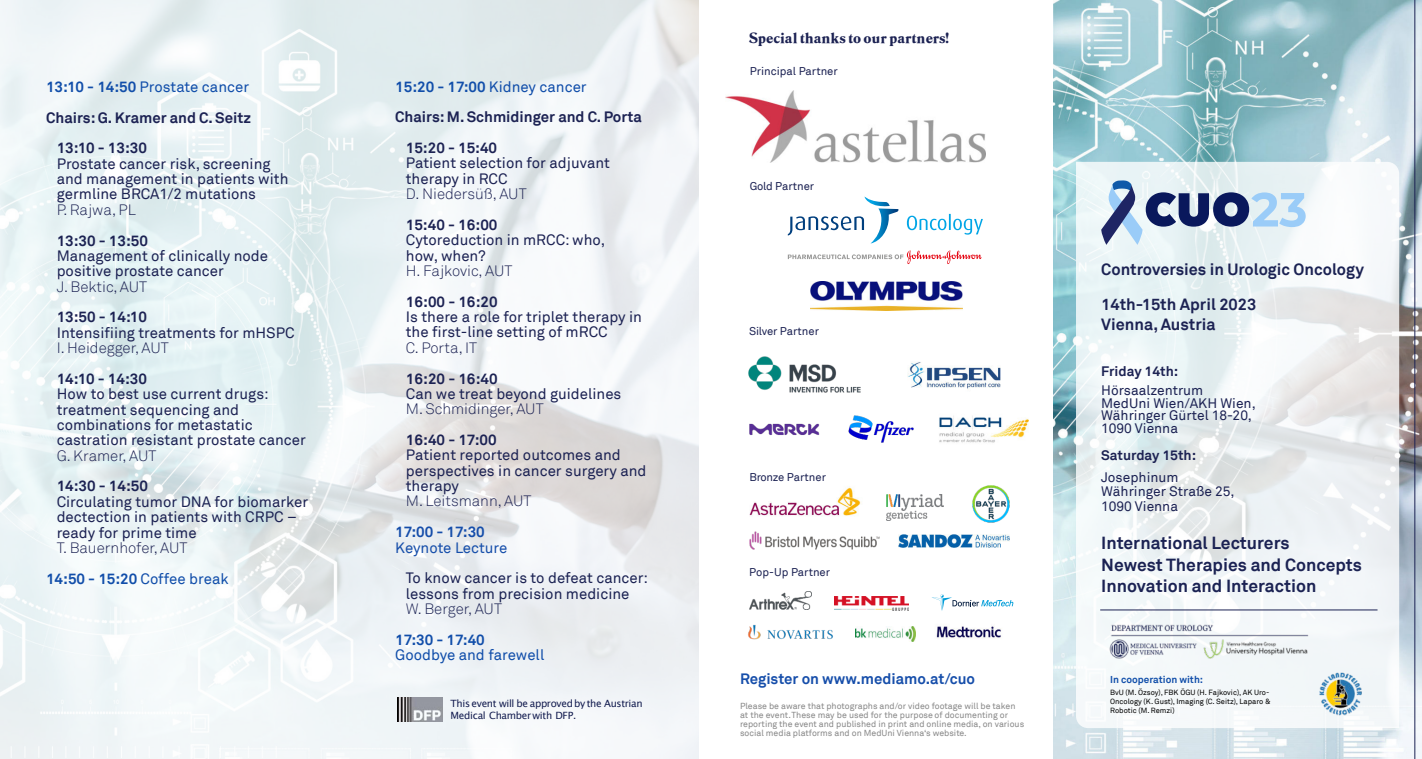
<style>
.page{position:relative;width:1422px;height:759px;background:#fff}
.page>*{position:absolute;margin:0;border:0;box-sizing:border-box;transform-origin:0 0}
.t1{font:700 17.5px/21.6px "Akkurat";color:#1b2253}
.t2{font:700 16.25px/20px "Akkurat";color:#1c2253}
.t3{font:700 16.25px "Akkurat";color:#1b2253}
.t4{font:15px/15.4px "Akkurat";color:#1c2253}
.t5{font:700 15px "Akkurat";color:#1c2253}
.t6{font:300 15px/30.8px "Akkurat";color:#1c2253}
.t7{font:15px "Akkurat";color:#114eaa}
.t8{font:15px/15.4px "Akkurat";color:#1b2253}
.t9{font:700 15px "Akkurat";color:#164eaa}
.t10{font:15px "Danton";color:#1c2253}
.t11{font:15px "Akkurat";letter-spacing:-.005em;color:#164eaa}
.t12{font:300 15px "Akkurat";color:#1b2253}
.t13{font:700 15px "Akkurat";color:#114eaa}
.t14{font:13.75px/12.8px "Akkurat";color:#1c2253}
.t15{font:700 13.75px "Akkurat";color:#1c2253}
.t16{font:11.25px "Akkurat";color:#1c2253}
.t17{font:10px/12px "Lucida Grande";letter-spacing:-.03em;color:#141d50}
.t18{font:700 10px "Akkurat";color:#114eaa}
.t19{font:8.75px/8.8px "Akkurat";color:#878787}
.t20{font:7.5px/9px "Akkurat";color:#000}
.s1{font-weight:700}
.s2{color:#1b2253}
.s3{font-weight:700;color:#114eaa}
.s4{font-weight:400;color:#114eaa}
</style>
<div class="page">
<img style="left:0;top:0;width:698px;height:758px">
<img style="left:748px;top:624px;width:85px;height:16px">
<img style="left:886px;top:494px;width:58px;height:26px">
<img style="left:725px;top:91px;width:260px;height:71px">
<img style="left:749px;top:531px;width:131px;height:18px">
<svg style="left:788px;top:250px;width:193px;height:14px"></svg>
<svg style="left:907px;top:214px;width:76px;height:20px"></svg>
<svg style="left:788px;top:196px;width:110px;height:47px"></svg>
<img style="left:748px;top:356px;width:113px;height:37px">
<img style="left:907px;top:362px;width:94px;height:27px">
<img style="left:749px;top:487px;width:112px;height:30px">
<img style="left:855px;top:626px;width:60px;height:15px">
<img style="left:1053px;top:0;width:368px;height:758px">
<svg style="left:1076px;top:162px;width:323px;height:565px;fill:#edf4f6"></svg>
<hr style="left:1100px;top:609px;width:277px;height:1px;background:#1c2253">
<img style="left:1298px;top:639px;width:80px;height:113px">
<hr style="left:1414px;top:0;width:1px;height:758px;background:#1b2253">
<img style="left:1055px;top:602px;width:314px;height:90px">
<svg style="left:1101px;top:180px;width:204px;height:65px;background:#aebed3"></svg>
<img style="left:936px;top:626px;width:65px;height:13px">
<img style="left:397px;top:697px;width:46px;height:24px">
<img style="left:750px;top:591px;width:61px;height:18px">
<img style="left:972px;top:485px;width:37px;height:38px">
<img style="left:749px;top:415px;width:165px;height:28px">
<svg style="left:932px;top:594px;width:81px;height:17px"></svg>
<img style="left:939px;top:416px;width:90px;height:27px">
<img style="left:898px;top:534px;width:111px;height:13px">
<img style="left:810px;top:281px;width:152px;height:29px">
<img style="left:834px;top:596px;width:74px;height:14px">
<p class="t7" style="left:46px;top:81px;width:205px"><span class="s1">13:10 - 14:50</span> Prostate cancer</p>
<p class="t5" style="left:46px;top:112px;width:206px">Chairs:G. Kramer and C. Seitz</p>
<p class="t5" style="left:57px;top:142px;width:92px">13:10 - 13:30</p>
<p class="t4" style="left:57px;top:157px;width:233px">Prostate cancer risk, screening and management in patients with germline BRCA1/2 mutations</p>
<p class="t6" style="left:57px;top:195px;width:81px">P. Rajwa, PL</p>
<p class="t5" style="left:57px;top:234px;width:93px">13:30 - 13:50</p>
<p class="t4" style="left:57px;top:249px;width:213px">Management of clinically node positive prostate cancer</p>
<p class="t6" style="left:57px;top:272px;width:92px">J. Bektic, AUT</p>
<p class="t5" style="left:57px;top:311px;width:92px">13:50 - 14:10</p>
<p class="t4" style="left:57px;top:326px;width:239px">Intensifiing treatments for mHSPC</p>
<p class="t6" style="left:57px;top:333px;width:114px">I. Heidegger, AUT</p>
<p class="t5" style="left:57px;top:373px;width:92px">14:10 - 14:30</p>
<p class="t4" style="left:57px;top:387px;width:251px">How to best use current drugs: treatment sequencing and combinations for metastatic castration resistant prostate cancer</p>
<p class="t6" style="left:57px;top:441px;width:101px">G. Kramer, AUT</p>
<p class="t5" style="left:57px;top:480px;width:93px">14:30 - 14:50</p>
<p class="t4" style="left:57px;top:495px;width:253px">Circulating tumor DNA for biomarker dectection in patients with <span class="s2">CRPC – </span>ready for prime time</p>
<p class="t6" style="left:46px;top:533px;width:184px;text-indent:11px">T. Bauernhofer, AUT<br><span class="s3">14:50 - 15:20</span> <span class="s4">Coffee break</span></p>
<p class="t7" style="left:395px;top:81px;width:193px"><span class="s1">15:20 - 17:00</span> Kidney cancer</p>
<p class="t5" style="left:395px;top:111px;width:248px">Chairs:M. Schmidinger and C. Porta</p>
<p class="t5" style="left:406px;top:142px;width:93px">15:20 - 15:40</p>
<p class="t4" style="left:406px;top:157px;width:206px">Patient selection for adjuvant therapy in RCC</p>
<p class="t6" style="left:406px;top:180px;width:122px">D. Niedersüß, AUT</p>
<p class="t5" style="left:406px;top:219px;width:93px">15:40 - 16:00</p>
<p class="t4" style="left:406px;top:233px;width:201px">Cytoreduction in mRCC: who, how, when?</p>
<p class="t6" style="left:406px;top:256px;width:108px">H. Fajkovic, AUT</p>
<p class="t5" style="left:406px;top:296px;width:93px">16:00 - 16:20</p>
<p class="t4" style="left:406px;top:310px;width:237px">Is there a role for triplet therapy in the first-line setting of mRCC</p>
<p class="t6" style="left:406px;top:333px;width:73px">C. Porta, IT</p>
<p class="t5" style="left:406px;top:372px;width:93px">16:20 - 16:40</p>
<p class="t4" style="left:406px;top:387px;width:217px">Can we treat beyond guidelines</p>
<p class="t6" style="left:406px;top:395px;width:139px">M. Schmidinger, AUT</p>
<p class="t5" style="left:406px;top:434px;width:92px">16:40 - 17:00</p>
<p class="t4" style="left:406px;top:448px;width:242px">Patient reported outcomes and perspectives in cancer surgery and therapy</p>
<p class="t6" style="left:406px;top:487px;width:127px">M. Leitsmann, AUT</p>
<p class="t9" style="left:395px;top:526px;width:91px">17:00 - 17:30</p>
<p class="t11" style="left:395px;top:541px;width:114px">Keynote Lecture</p>
<p class="t8" style="left:406px;top:571px;width:244px">To know cancer is to defeat cancer: lessons from precision medicine</p>
<p class="t12" style="left:406px;top:603px;width:98px">W. Berger, AUT</p>
<p class="t13" style="left:395px;top:634px;width:91px">17:30 - 17:40</p>
<p class="t7" style="left:395px;top:649px;width:151px">Goodbye and farewell</p>
<p class="t17" style="left:450px;top:698px;width:193px">This event will be approvedby the Austrian<br>Medical Chamberwith DFP.</p>
<p class="t10" style="left:748px;top:28px;width:202px">Special thanks to our partners!</p>
<p class="t16" style="left:749px;top:67px;width:90px">Principal Partner</p>
<p class="t16" style="left:749px;top:181px;width:66px">Gold Partner</p>
<p class="t16" style="left:749px;top:327px;width:71px">Silver Partner</p>
<p class="t16" style="left:749px;top:473px;width:78px">Bronze Partner</p>
<p class="t16" style="left:749px;top:567px;width:82px">Pop-Up Partner</p>
<p class="t9" style="left:740px;top:673px;width:237px">Register on www.mediamo.at/cuo</p>
<p class="t19" style="left:740px;top:702px;width:286px">Please be aware that photographs and/or video footage will be taken at the event.These may be used for the purpose of documenting or reporting the event and published in print and online media, on various social media platforms and on MedUni Vienna‘s website.</p>
<p class="t3" style="left:1101px;top:263px;width:264px">Controversies in Urologic Oncology</p>
<p class="t2" style="left:1101px;top:295px;width:157px">14th-15th April 2023<br>Vienna, Austria</p>
<p class="t15" style="left:1101px;top:365px;width:79px">Friday 14th:</p>
<p class="t14" style="left:1101px;top:385px;width:156px">Hörsaalzentrum<br>MedUni Wien/AKH Wien,<br>Währinger Gürtel 18-20,<br>1090 Vienna</p>
<p class="t15" style="left:1101px;top:450px;width:96px">Saturday 15th:</p>
<p class="t14" style="left:1101px;top:471px;width:135px;line-height:14.1px">Josephinum<br>Währinger Straße 25,<br>1090 Vienna</p>
<p class="t1" style="left:1101px;top:533px;width:262px">International Lecturers<br>Newest Therapies and Concepts<br>Innovation and Interaction</p>
<p class="t18" style="left:1110px;top:675px;width:94px">In cooperation with:</p>
<p class="t20" style="left:1110px;top:688px;width:162px">BvU (M. Özsoy), FBK ÖGU (H. Fajkovic), AK Uro-<br>Oncology (K. Gust), Imaging (C. Seitz), Laparo &amp;<br>Robotic (M. Remzi)</p>
</div>
